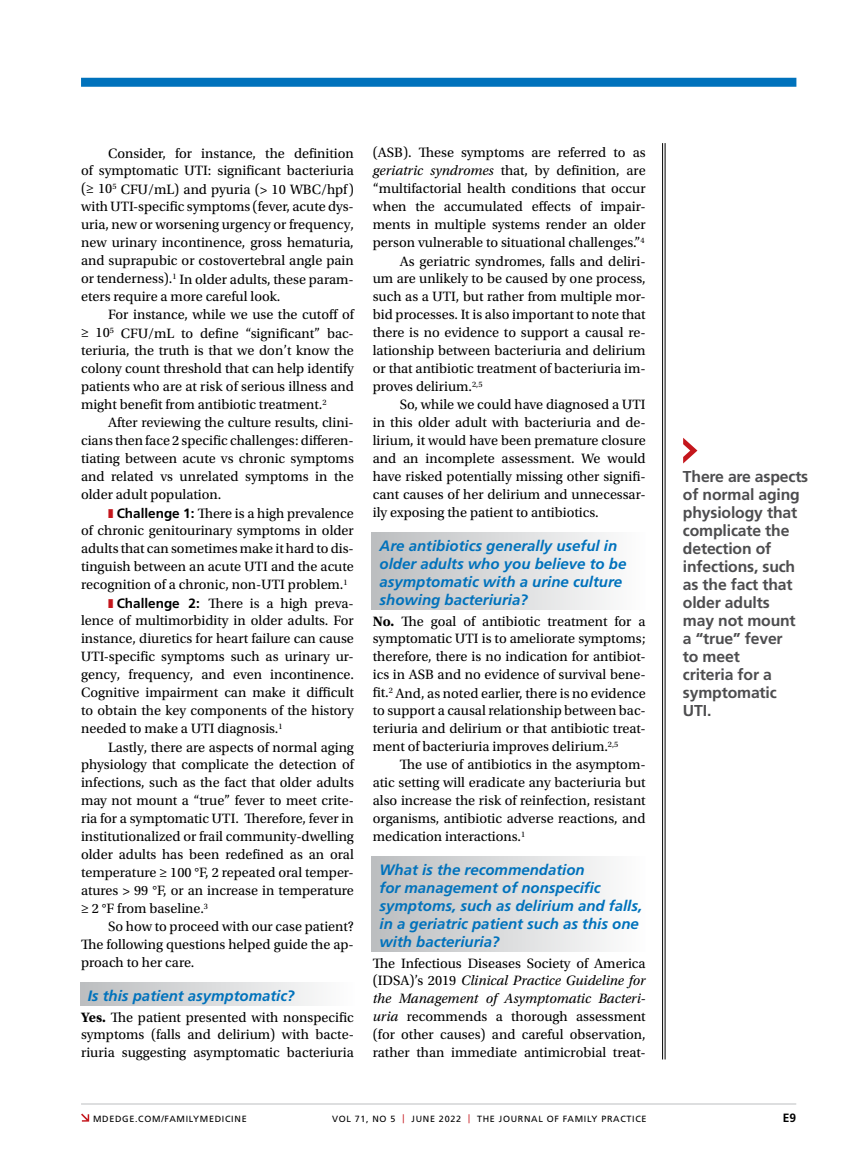
<style>
.page{position:relative;width:851px;height:1161px;background:#fff}
.page>*{position:absolute;margin:0;border:0;box-sizing:border-box;transform-origin:0 0}
.t1{font:700 15.75px/18px "Frutiger LT Std";letter-spacing:-.01em;color:#4d4d4f}
.t2{font:italic 700 15px/18px "Frutiger LT Std";color:#0072bc}
.t3{font:14.25px/18px "Utopia Std";color:#000;text-align:justify}
.t4{font:700 12px "Frutiger LT Std";color:#000}
.t5{font:9px "Frutiger LT Std";letter-spacing:.075em;color:#000}
.s1{color:#c4161c}
.s2{font-family:"Frutiger LT Std";font-weight:700;font-size:13.5px}
.s3{font-weight:700}
.s4{font-style:italic}
</style>
<div class="page">
<svg style="left:81px;top:1114px;width:8px;height:8px"></svg>
<hr style="left:81px;top:1104px;width:715px;height:1px;background:#bcbec0">
<hr style="left:664px;top:143px;width:1px;height:916px;background:#000">
<hr style="left:662px;top:143px;width:1px;height:916px;background:#000">
<div style="left:81px;top:78px;width:715px;height:9px;background:#0072bc"></div>
<div style="left:80px;top:983px;width:274px;height:23px;background:linear-gradient(to right,#bbbdbf,#fdfdfe)"></div>
<div style="left:372px;top:532px;width:274px;height:78px;background:linear-gradient(to right,#bbbebf,#fefefe)"></div>
<div style="left:372px;top:857px;width:274px;height:95px;background:linear-gradient(to right,#bbbebf,#fefefe)"></div>
<svg style="left:683px;top:438px;width:14px;height:26px"></svg>
<p class="t3" style="left:81px;top:144px;width:274px;text-indent:27px">Consider, for instance, the definition of symptomatic UTI: significant bacteriuria (≥ 10<sup>5</sup> CFU/mL) and pyuria (&gt; 10 WBC/hpf) with UTI-specific symptoms (fever, acute dys&shy;uria, new or worsening urgency or frequency, new urinary incontinence, gross hematuria, and suprapubic or costovertebral angle pain or tenderness).<sup>1</sup> In older adults, these param&shy;eters require a more careful look.</p>
<p class="t3" style="left:81px;top:306px;width:274px;text-indent:27px">For instance, while we use the cutoff of ≥ 10<sup>5</sup> CFU/mL to define “significant” bac&shy;teriuria, the truth is that we don’t know the colony count threshold that can help identify patients who are at risk of serious illness and might benefit from antibiotic treatment.<sup>2</sup></p>
<p class="t3" style="left:81px;top:414px;width:274px;text-indent:27px">After reviewing the culture results, clini&shy;cians then face 2 specific challenges: differen&shy;tiating between acute vs chronic symptoms and related vs unrelated symptoms in the older adult population.</p>
<p class="t3" style="left:108px;top:504px;width:247px"><span class="s1">❚</span> <span class="s2">Challenge 1:</span> There is a high prevalence</p>
<p class="t3" style="left:81px;top:522px;width:274px">of chronic genitourinary symptoms in older</p>
<p class="t3" style="left:81px;top:540px;width:274px">adults that can sometimes make it hard to dis-</p>
<p class="t3" style="left:81px;top:558px;width:274px">tinguish between an acute UTI and the acute</p>
<p class="t3" style="left:81px;top:576px;width:268px">recognition of a chronic, non-UTI problem.<sup>1</sup></p>
<p class="t3" style="left:108px;top:594px;width:247px"><span class="s1">❚</span> <span class="s2">Challenge 2:</span> There is a high preva-</p>
<p class="t3" style="left:81px;top:612px;width:274px">lence of multimorbidity in older adults. For</p>
<p class="t3" style="left:81px;top:630px;width:274px">instance, diuretics for heart failure can cause</p>
<p class="t3" style="left:81px;top:648px;width:274px">UTI-specific symptoms such as urinary ur-</p>
<p class="t3" style="left:81px;top:666px;width:274px">gency, frequency, and even incontinence.</p>
<p class="t3" style="left:81px;top:684px;width:274px">Cognitive impairment can make it difficult</p>
<p class="t3" style="left:81px;top:702px;width:274px">to obtain the key components of the history</p>
<p class="t3" style="left:81px;top:720px;width:203px">needed to make a UTI diagnosis.<sup>1</sup></p>
<p class="t3" style="left:108px;top:738px;width:247px">Lastly, there are aspects of normal aging</p>
<p class="t3" style="left:81px;top:756px;width:274px">physiology that complicate the detection of</p>
<p class="t3" style="left:81px;top:774px;width:274px">infections, such as the fact that older adults</p>
<p class="t3" style="left:81px;top:792px;width:274px">may not mount a “true” fever to meet crite-</p>
<p class="t3" style="left:81px;top:810px;width:274px">ria for a symptomatic UTI. Therefore, fever in</p>
<p class="t3" style="left:81px;top:828px;width:274px">institutionalized or frail community-dwelling</p>
<p class="t3" style="left:81px;top:846px;width:274px">older adults has been redefined as an oral</p>
<p class="t3" style="left:81px;top:864px;width:274px">temperature ≥ 100 °F, 2 repeated oral temper-</p>
<p class="t3" style="left:81px;top:882px;width:274px">atures &gt; 99 °F, or an increase in temperature</p>
<p class="t3" style="left:81px;top:900px;width:128px">≥ 2 °F from baseline.<sup>3</sup></p>
<p class="t3" style="left:108px;top:918px;width:247px">So how to proceed with our case patient?</p>
<p class="t3" style="left:81px;top:936px;width:274px">The following questions helped guide the ap-</p>
<p class="t3" style="left:81px;top:954px;width:115px">proach to her care.</p>
<p class="t2" style="left:88px;top:986px;width:208px">Is this patient asymptomatic?</p>
<p class="t3" style="left:81px;top:1008px;width:274px"><span class="s3">Yes.</span> The patient presented with nonspecific symptoms (falls and delirium) with bacte&shy;riuria suggesting asymptomatic bacteriuria</p>
<p class="t3" style="left:373px;top:144px;width:274px">(ASB). These symptoms are referred to as</p>
<p class="t3" style="left:373px;top:162px;width:274px"><span class="s4">geriatric syndromes</span> that, by definition, are</p>
<p class="t3" style="left:373px;top:180px;width:274px">“multifactorial health conditions that occur</p>
<p class="t3" style="left:373px;top:198px;width:274px">when the accumulated effects of impair-</p>
<p class="t3" style="left:373px;top:216px;width:274px">ments in multiple systems render an older</p>
<p class="t3" style="left:373px;top:234px;width:273px">person vulnerable to situational challenges.”<sup>4</sup></p>
<p class="t3" style="left:400px;top:252px;width:247px">As geriatric syndromes, falls and deliri-</p>
<p class="t3" style="left:373px;top:270px;width:274px">um are unlikely to be caused by one process,</p>
<p class="t3" style="left:373px;top:288px;width:274px">such as a UTI, but rather from multiple mor-</p>
<p class="t3" style="left:373px;top:306px;width:274px">bid processes. It is also important to note that</p>
<p class="t3" style="left:373px;top:324px;width:274px">there is no evidence to support a causal re-</p>
<p class="t3" style="left:373px;top:342px;width:274px">lationship between bacteriuria and delirium</p>
<p class="t3" style="left:373px;top:360px;width:274px">or that antibiotic treatment of bacteriuria im-</p>
<p class="t3" style="left:373px;top:378px;width:111px">proves delirium.<sup>2,5</sup></p>
<p class="t3" style="left:400px;top:396px;width:247px">So, while we could have diagnosed a UTI</p>
<p class="t3" style="left:373px;top:414px;width:274px">in this older adult with bacteriuria and de-</p>
<p class="t3" style="left:373px;top:432px;width:274px">lirium, it would have been premature closure</p>
<p class="t3" style="left:373px;top:450px;width:274px">and an incomplete assessment. We would</p>
<p class="t3" style="left:373px;top:468px;width:274px">have risked potentially missing other signifi-</p>
<p class="t3" style="left:373px;top:486px;width:274px">cant causes of her delirium and unnecessar-</p>
<p class="t3" style="left:373px;top:504px;width:227px">ily exposing the patient to antibiotics.</p>
<p class="t2" style="left:379px;top:536px;width:248px">Are antibiotics generally useful in older adults who you believe to be asymptomatic with a urine culture showing bacteriuria?</p>
<p class="t3" style="left:373px;top:612px;width:274px"><span class="s3">No.</span> The goal of antibiotic treatment for a symptomatic UTI is to ameliorate symptoms; therefore, there is no indication for antibiot&shy;ics in ASB and no evidence of survival bene&shy;fit.<sup>2</sup> And, as noted earlier, there is no evidence to support a causal relationship between bac&shy;teriuria and delirium or that antibiotic treat&shy;ment of bacteriuria improves delirium.<sup>2,5</sup></p>
<p class="t3" style="left:373px;top:756px;width:274px;text-indent:27px">The use of antibiotics in the asymptom&shy;atic setting will eradicate any bacteriuria but also increase the risk of reinfection, resistant organisms, antibiotic adverse reactions, and medication interactions.<sup>1</sup></p>
<p class="t2" style="left:379px;top:860px;width:264px">What is the recommendation<br>for management of nonspecific symptoms, such as delirium and falls, in a geriatric patient such as this one with bacteriuria?</p>
<p class="t3" style="left:373px;top:954px;width:274px">The Infectious Diseases Society of America (IDSA)’s 2019 <span class="s4">Clinical Practice Guideline for the Management of Asymptomatic Bacteri&shy;uria</span> recommends a thorough assessment (for other causes) and careful observation, rather than immediate antimicrobial treat-</p>
<p class="t1" style="left:683px;top:468px;width:127px">There are aspects of normal aging physiology that complicate the detection of infections, such as the fact that older adults<br>may not mount a “true” fever<br>to meet<br>criteria for a symptomatic<br>UTI.</p>
<p class="t5" style="left:93px;top:1113px;width:155px">MDEDGE.COM/FAMILYMEDICINE</p>
<p class="t5" style="left:332px;top:1113px;width:316px">VOL 71, NO 5 <span class="s1">|</span> JUNE 2022 <span class="s1">|</span> THE JOURNAL OF FAMILY PRACTICE</p>
<p class="t4" style="left:782px;top:1111px;width:15px">E9</p>
</div>
